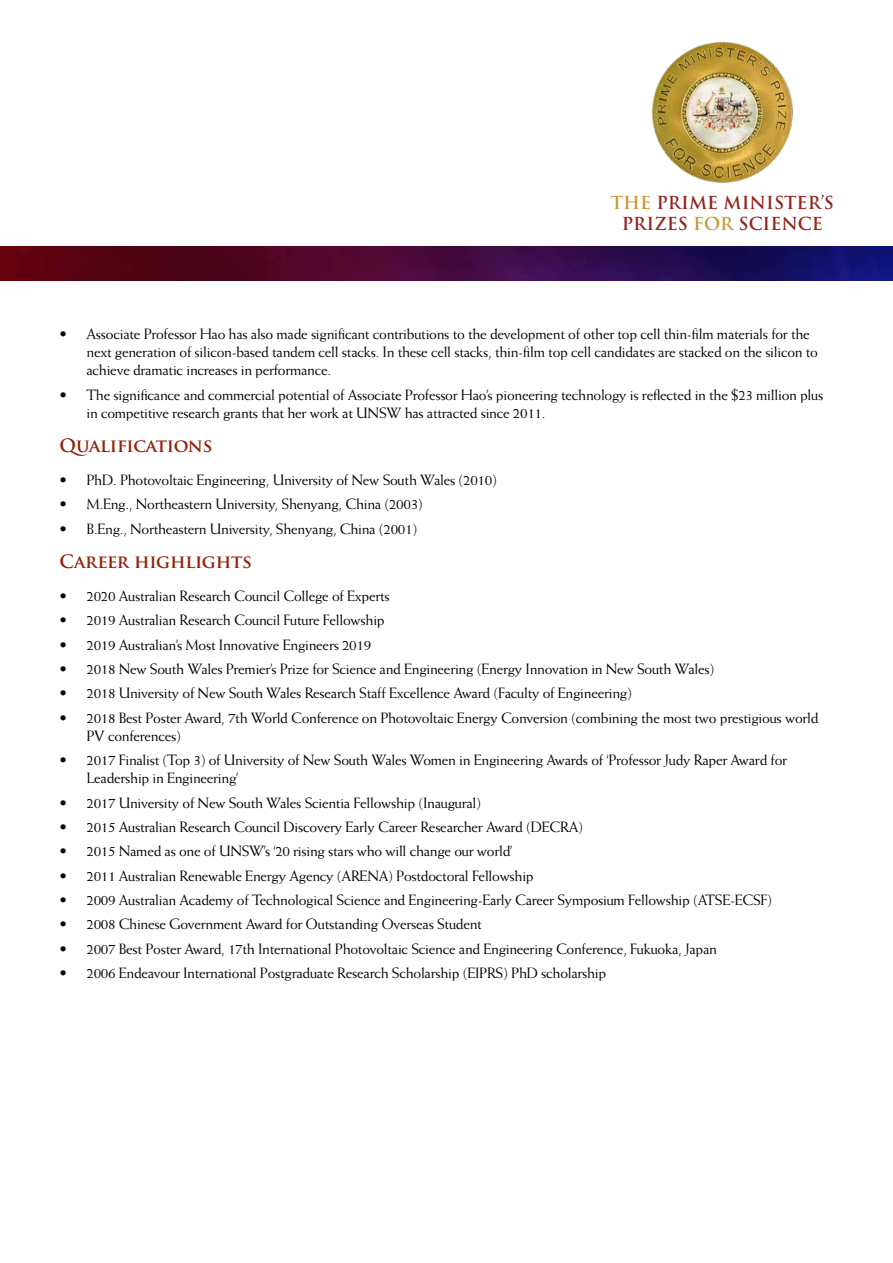
<style>
.page{position:relative;width:893px;height:1263px;background:#fff}
.page>*{position:absolute;margin:0;border:0;box-sizing:border-box;transform-origin:0 0}
.Quals_Career{font:700 18px "Trajan Pro";letter-spacing:-.015em;color:#932108}
.t1{font:700 17.4px/21px "Trajan Pro";color:#92241e;text-align:center}
.t2{font:15px/18px "Weiss";letter-spacing:-.02em;color:#000}
.s1{color:#c99735}
</style>
<div class="page">
<img style="left:0;top:246px;width:893px;height:34px">
<img style="left:651px;top:41px;width:142px;height:142px">
<p class="t1" style="left:611px;top:193px;width:225px"><span class="s1">THE</span> PRIME MINISTER’S<br>PRIZES <span class="s1">FOR</span> SCIENCE</p>
<p class="t2" style="left:87px;top:325px;width:733px;text-indent:-27px">• Associate Professor Hao has also made significant contributions to the development of other top cell thin-film materials for the next generation of silicon-based tandem cell stacks. In these cell stacks, thin-film top cell candidates are stacked on the silicon to achieve dramatic increases in performance.</p>
<p class="t2" style="left:87px;top:385px;width:738px;text-indent:-27px">• The significance and commercial potential of Associate Professor Hao’s pioneering technology is reflected in the $23 million plus in competitive research grants that her work at UNSW has attracted since 2011.</p>
<p class="Quals_Career" style="left:60px;top:434px;width:154px">Qualifications</p>
<p class="t2" style="left:60px;top:470px;width:439px">• PhD. Photovoltaic Engineering, University of New South Wales (2010)</p>
<p class="t2" style="left:60px;top:495px;width:365px">• M.Eng., Northeastern University, Shenyang, China (2003)</p>
<p class="t2" style="left:60px;top:519px;width:359px">• B.Eng., Northeastern University, Shenyang, China (2001)</p>
<p class="Quals_Career" style="left:60px;top:550px;width:194px">Career highlights</p>
<p class="t2" style="left:60px;top:586px;width:332px">• 2020 Australian Research Council College of Experts</p>
<p class="t2" style="left:60px;top:611px;width:327px">• 2019 Australian Research Council Future Fellowship</p>
<p class="t2" style="left:60px;top:635px;width:313px">• 2019 Australian’s Most Innovative Engineers 2019</p>
<p class="t2" style="left:60px;top:660px;width:656px">• 2018 New South Wales Premier’s Prize for Science and Engineering (Energy Innovation in New South Wales)</p>
<p class="t2" style="left:60px;top:684px;width:574px">• 2018 University of New South Wales Research Staff Excellence Award (Faculty of Engineering)</p>
<p class="t2" style="left:87px;top:708px;width:733px;text-indent:-27px">• 2018 Best Poster Award, 7th World Conference on Photovoltaic Energy Conversion (combining the most two prestigious world<br>PV conferences)</p>
<p class="t2" style="left:87px;top:751px;width:702px;text-indent:-27px">• 2017 Finalist (Top 3) of University of New South Wales Women in Engineering Awards of ‘Professor Judy Raper Award for<br>Leadership in Engineering’</p>
<p class="t2" style="left:60px;top:793px;width:423px">• 2017 University of New South Wales Scientia Fellowship (Inaugural)</p>
<p class="t2" style="left:60px;top:818px;width:525px">• 2015 Australian Research Council Discovery Early Career Researcher Award (DECRA)</p>
<p class="t2" style="left:60px;top:842px;width:454px">• 2015 Named as one of UNSW’s ‘20 rising stars who will change our world’</p>
<p class="t2" style="left:60px;top:866px;width:476px">• 2011 Australian Renewable Energy Agency (ARENA) Postdoctoral Fellowship</p>
<p class="t2" style="left:60px;top:891px;width:714px">• 2009 Australian Academy of Technological Science and Engineering-Early Career Symposium Fellowship (ATSE-ECSF)</p>
<p class="t2" style="left:60px;top:915px;width:424px">• 2008 Chinese Government Award for Outstanding Overseas Student</p>
<p class="t2" style="left:60px;top:939px;width:659px">• 2007 Best Poster Award, 17th International Photovoltaic Science and Engineering Conference, Fukuoka, Japan</p>
<p class="t2" style="left:60px;top:964px;width:548px">• 2006 Endeavour International Postgraduate Research Scholarship (EIPRS) PhD scholarship</p>
</div>
